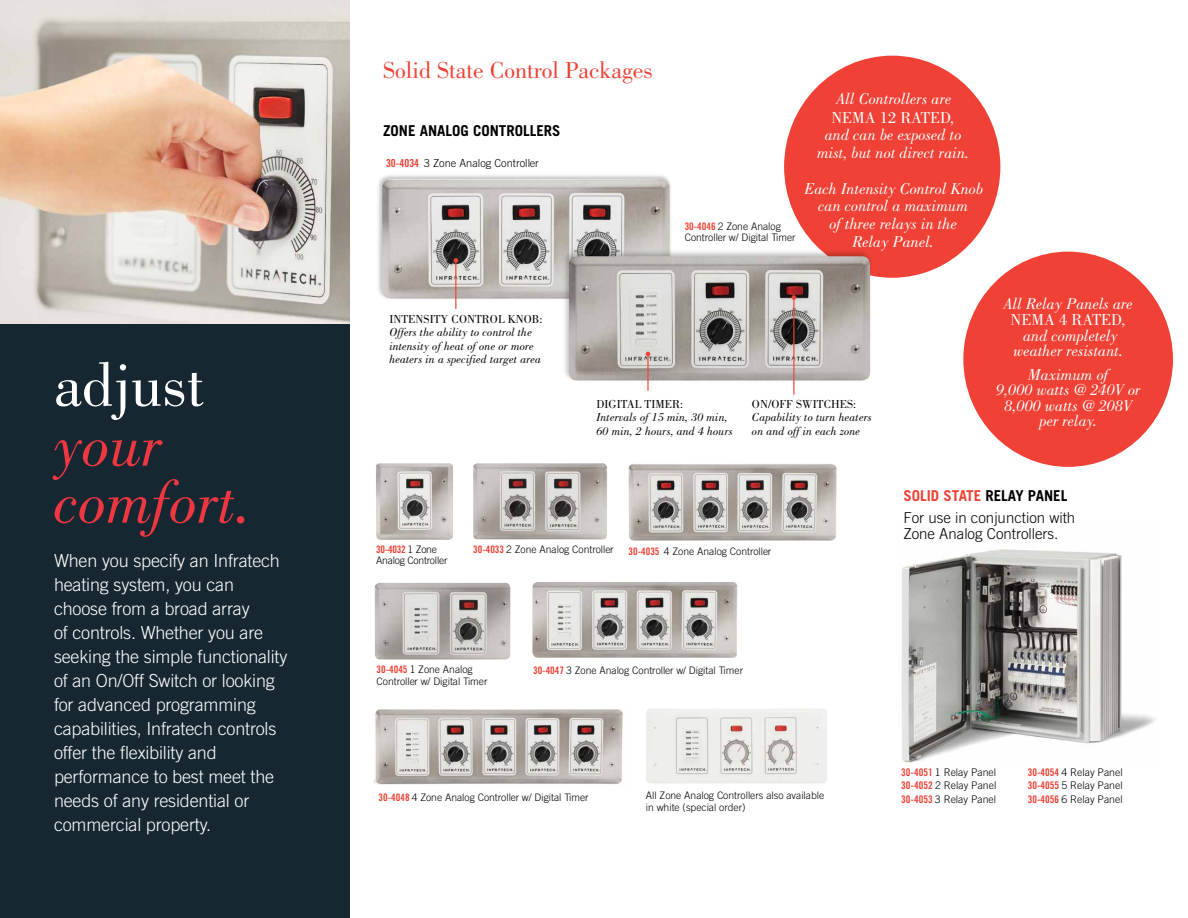
<style>
.page{position:relative;width:1188px;height:918px;background:#fff}
.page>*{position:absolute;margin:0;border:0;box-sizing:border-box;transform-origin:0 0}
.t1{font:italic 63px/57px "Bodoni";color:#ef3742}
.t2{font:63px "Bodoni";color:#fff}
.t3{font:24px "Bodoni";color:#ef4135}
.t4{font:300 18px/24px "Trade Gothic";letter-spacing:-.01em;color:#fff}
.t5{font:italic 16.35px/15.8px "Bodoni";color:#fff;text-align:center}
.t6{font:300 15px/16.5px "Trade Gothic";color:#000}
.t7{font:700 15px "Trade Gothic";color:#000}
.t8{font:700 15px "Trade Gothic";color:#ef4135}
.t9{font:italic 12px/13.5px "Bodoni";letter-spacing:.005em;color:#000}
.t10{font:12px "Bodoni";letter-spacing:.005em;color:#000}
.t11{font:300 11.1px "Trade Gothic";color:#000}
.t12{font:300 10.5px/13.5px "Trade Gothic";color:#000;text-align:justify}
.t13{font:300 10.35px/11.4px "Trade Gothic";color:#000}
.t14{font:300 10.35px "Trade Gothic";letter-spacing:-.02em;color:#000}
.t15{font:10.35px "Trade Gothic Bold Cond Twenty";letter-spacing:-.02em;color:#ef4135}
.s1{font-family:"Trade Gothic Bold Cond Twenty";font-weight:400;color:#ef4135}
.s2{font-style:normal}
.s3{color:#000}
.s4{font-family:"Trade Gothic";font-weight:300;color:#000}
</style>
<div class="page">
<img style="left:0;top:0;width:350px;height:324px">
<img style="left:902px;top:549px;width:254px;height:214px">
<div style="left:963px;top:252px;width:210px;height:215px;background:#ef4135;border-radius:50%"></div>
<div style="left:784px;top:56px;width:216px;height:222px;background:#ef4135;border-radius:50%"></div>
<div style="left:377px;top:173px;width:295px;height:128px;background:#000;opacity:.25"></div>
<img style="left:382px;top:179px;width:288px;height:120px">
<div style="left:562px;top:249px;width:311px;height:134px;background:#000;opacity:.25"></div>
<img style="left:569px;top:256px;width:301px;height:124px">
<hr style="left:455px;top:260px;width:1px;height:49px;background:#ef4135">
<svg style="left:454px;top:258px;width:4px;height:5px"></svg>
<hr style="left:647px;top:354px;width:2px;height:37px;background:#ef4135">
<svg style="left:646px;top:352px;width:4px;height:4px"></svg>
<hr style="left:793px;top:297px;width:1px;height:98px;background:#ef4135">
<svg style="left:792px;top:295px;width:4px;height:5px"></svg>
<img style="left:376px;top:463px;width:77px;height:77px">
<img style="left:473px;top:463px;width:134px;height:76px">
<img style="left:532px;top:582px;width:206px;height:76px">
<img style="left:374px;top:709px;width:249px;height:76px">
<img style="left:629px;top:464px;width:208px;height:77px">
<img style="left:375px;top:583px;width:135px;height:77px">
<img style="left:646px;top:708px;width:181px;height:75px">
<div style="left:0;top:324px;width:350px;height:594px;background:#162731"></div>
<h1 class="t2" style="left:54px;top:350px;width:152px">adjust</h1>
<h1 class="t1" style="left:54px;top:416px;width:199px">your comfort.</h1>
<p class="t4" style="left:54px;top:548px;width:235px">When you specify an Infratech heating system, you can choose from a broad array<br>of controls. Whether you are seeking the simple functionality of an On/Off Switch or looking for advanced programming capabilities, Infratech controls offer the flexibility and performance to best meet the needs of any residential or commercial property.</p>
<h2 class="t3" style="left:383px;top:57px;width:271px">Solid State Control Packages</h2>
<p class="t7" style="left:383px;top:121px;width:179px">ZONE ANALOG CONTROLLERS</p>
<p class="t11" style="left:386px;top:157px;width:154px"><span class="s1">30-4034</span> 3 Zone Analog Controller</p>
<p class="t13" style="left:685px;top:220px;width:112px"><span class="s1">30-4046</span> 2 Zone Analog<br>Controller w/ Digital Timer</p>
<p class="t5" style="left:817px;top:89px;width:154px;line-height:18.1px">All Controllers are<br><span class="s2">NEMA 12 RATED</span>,<br>and can be exposed to mist, but not direct rain.</p>
<p class="t5" style="left:804px;top:179px;width:181px;line-height:17.7px">Each Intensity Control Knob can control a maximum<br>of three relays in the<br>Relay Panel.</p>
<p class="t10" style="left:389px;top:312px;width:155px">INTENSITY CONTROL KNOB:</p>
<p class="t9" style="left:389px;top:326px;width:153px">Offers the ability to control the intensity of heat of one or more heaters in a specified target area</p>
<p class="t10" style="left:597px;top:397px;width:88px">DIGITAL TIMER:</p>
<p class="t9" style="left:597px;top:411px;width:138px">Intervals of 15 min, 30 min,<br>60 min, 2 hours, and 4 hours</p>
<p class="t10" style="left:752px;top:397px;width:106px">ON/OFF SWITCHES:</p>
<p class="t9" style="left:752px;top:411px;width:121px">Capability to turn heaters on and off in each zone</p>
<p class="t5" style="left:1004px;top:296px;width:131px">All Relay Panels are<br><span class="s2">NEMA 4 RATED</span>, and completely weather resistant.</p>
<p class="t5" style="left:996px;top:367px;width:146px">Maximum of<br>9,000 watts @ 240V or<br>8,000 watts @ 208V per relay.</p>
<p class="t8" style="left:903px;top:486px;width:165px">SOLID STATE <span class="s3">RELAY PANEL</span></p>
<p class="t15" style="left:376px;top:543px;width:62px">30-4032 <span class="s4">1 Zone</span></p>
<p class="t14" style="left:376px;top:554px;width:73px">Analog Controller</p>
<p class="t13" style="left:473px;top:543px;width:142px"><span class="s1">30-4033</span> 2 Zone Analog Controller</p>
<p class="t13" style="left:629px;top:546px;width:144px"><span class="s1">30-4035</span> 4 Zone Analog Controller</p>
<p class="t13" style="left:377px;top:664px;width:112px"><span class="s1">30-4045</span> 1 Zone Analog<br>Controller w/ Digital Timer</p>
<p class="t13" style="left:533px;top:664px;width:212px"><span class="s1">30-4047</span> 3 Zone Analog Controller w/ Digital Timer</p>
<p class="t13" style="left:379px;top:791px;width:212px"><span class="s1">30-4048</span> 4 Zone Analog Controller w/ Digital Timer</p>
<p class="t13" style="left:646px;top:790px;width:180px">All Zone Analog Controllers also available in white (special order)</p>
<p class="t6" style="left:903px;top:509px;width:173px">For use in conjunction with<br>Zone Analog Controllers.</p>
<p class="t12" style="left:901px;top:765px;width:97px"><span class="s1">30-4051</span> 1 Relay Panel <span class="s1">30-4052</span> 2 Relay Panel <span class="s1">30-4053</span> 3 Relay Panel</p>
<p class="t12" style="left:1028px;top:765px;width:96px"><span class="s1">30-4054</span> 4 Relay Panel <span class="s1">30-4055</span> 5 Relay Panel <span class="s1">30-4056</span> 6 Relay Panel</p>
</div>
